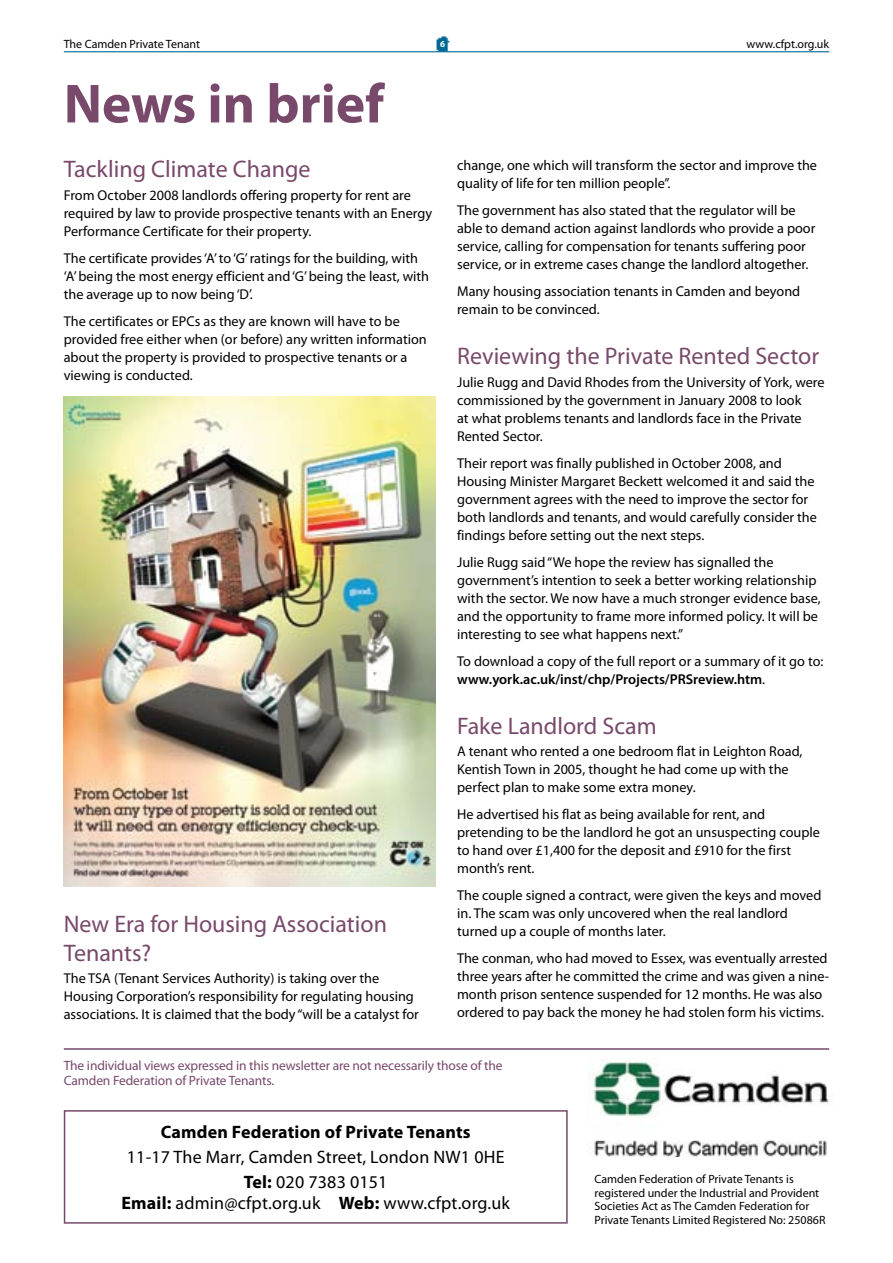
<style>
.page{position:relative;width:893px;height:1263px;background:#fff}
.page>*{position:absolute;margin:0;border:0;box-sizing:border-box;transform-origin:0 0}
.t1{font:700 55.5px "Myriad Pro";color:#78496a}
.t2{font:24px/28.5px "Myriad Pro";color:#78496a}
.t3{font:18px/25.2px "Myriad Pro";letter-spacing:.01em;color:#000;text-align:center}
.t4{font:700 18px "Myriad Pro";letter-spacing:.01em;color:#000}
.t5{font:14.25px/18px "Myriad Pro";color:#000}
.t6{font:13.5px/15px "Myriad Pro";letter-spacing:-.01em;color:#78496a}
.t7{font:12px/13.5px "Myriad Pro";color:#000}
.t8{font:700 9px "Myriad Pro";color:#fff}
.s1{font-weight:600}
.s2{font-weight:700}
</style>
<div class="page">
<img style="left:436px;top:36px;width:13px;height:15px">
<hr style="left:64px;top:51px;width:765px;height:1px;background:#006892">
<img style="left:64px;top:397px;width:372px;height:489px">
<hr style="left:64px;top:1048px;width:765px;height:2px;background:#78496a">
<div style="left:64px;top:1110px;width:504px;height:114px;border:2px solid #78496a"></div>
<img style="left:589px;top:1061px;width:240px;height:95px">
<p class="t7" style="left:64px;top:37px;width:138px">The Camden Private Tenant</p>
<p class="t8" style="left:440px;top:38px;width:6px">6</p>
<p class="t7" style="left:747px;top:37px;width:84px">www.cfpt.org.uk</p>
<h1 class="t1" style="left:64px;top:68px;width:322px">News in brief</h1>
<p class="t5" style="left:457px;top:156px;width:361px">change, one which will transform the sector and improve the quality of life for ten million people”.</p>
<p class="t5" style="left:457px;top:201px;width:360px">The government has also stated that the regulator will be able to demand action against landlords who provide a poor service, calling for compensation for tenants suffering poor service, or in extreme cases change the landlord altogether.</p>
<p class="t5" style="left:457px;top:282px;width:345px">Many housing association tenants in Camden and beyond remain to be convinced.</p>
<h2 class="t2" style="left:457px;top:342px;width:364px">Reviewing the Private Rented Sector</h2>
<p class="t5" style="left:457px;top:373px;width:369px">Julie Rugg and David Rhodes from the University of York, were commissioned by the government in January 2008 to look<br>at what problems tenants and landlords face in the Private Rented Sector.</p>
<p class="t5" style="left:457px;top:454px;width:361px">Their report was finally published in October 2008, and Housing Minister Margaret Beckett welcomed it and said the government agrees with the need to improve the sector for both landlords and tenants, and would carefully consider the findings before setting out the next steps.</p>
<p class="t5" style="left:457px;top:553px;width:365px">Julie Rugg said “We hope the review has signalled the government’s intention to seek a better working relationship with the sector. We now have a much stronger evidence base, and the opportunity to frame more informed policy. It will be interesting to see what happens next.”</p>
<p class="t5" style="left:457px;top:652px;width:368px">To download a copy of the full report or a summary of it go to: <span class="s1">www.york.ac.uk/inst/chp/Projects/PRSreview.htm</span>.</p>
<h2 class="t2" style="left:457px;top:711px;width:201px">Fake Landlord Scam</h2>
<p class="t5" style="left:457px;top:742px;width:347px">A tenant who rented a one bedroom flat in Leighton Road,<br>Kentish Town in 2005, thought he had come up with the perfect plan to make some extra money.</p>
<p class="t5" style="left:457px;top:805px;width:364px">He advertised his flat as being available for rent, and pretending to be the landlord he got an unsuspecting couple to hand over £1,400 for the deposit and £910 for the first month’s rent.</p>
<p class="t5" style="left:457px;top:886px;width:366px">The couple signed a contract, were given the keys and moved in. The scam was only uncovered when the real landlord turned up a couple of months later.</p>
<p class="t5" style="left:457px;top:949px;width:374px">The conman, who had moved to Essex, was eventually arrested three years after he committed the crime and was given a nine&shy;month prison sentence suspended for 12 months. He was also ordered to pay back the money he had stolen form his victims.</p>
<h2 class="t2" style="left:64px;top:155px;width:248px">Tackling Climate Change</h2>
<p class="t5" style="left:64px;top:186px;width:370px">From October 2008 landlords offering property for rent are required by law to provide prospective tenants with an Energy<br>Performance Certificate for their property.</p>
<p class="t5" style="left:64px;top:249px;width:367px">The certificate provides ‘A’ to ‘G’ ratings for the building, with ‘A’ being the most energy efficient and ‘G’ being the least, with the average up to now being ‘D’.</p>
<p class="t5" style="left:64px;top:312px;width:364px">The certificates or EPCs as they are known will have to be provided free either when (or before) any written information about the property is provided to prospective tenants or a viewing is conducted.</p>
<h2 class="t2" style="left:64px;top:909px;width:325px">New Era for Housing Association<br>Tenants?</h2>
<p class="t5" style="left:64px;top:969px;width:357px">The TSA (Tenant Services Authority) is taking over the<br>Housing Corporation’s responsibility for regulating housing associations. It is claimed that the body “will be a catalyst for</p>
<p class="t6" style="left:64px;top:1058px;width:440px">The individual views expressed in this newsletter are not necessarily those of the<br>Camden Federation of Private Tenants.</p>
<p class="t4" style="left:161px;top:1120px;width:311px">Camden Federation of Private Tenants</p>
<p class="t3" style="left:127px;top:1144px;width:379px">11-17 The Marr, Camden Street, London NW1 0HE<br><span class="s2">Tel:</span> 020 7383 0151</p>
<p class="t3" style="left:121px;top:1190px;width:390px"><span class="s2">Email:</span> admin@cfpt.org.uk <span class="s2">Web:</span> www.cfpt.org.uk</p>
<p class="t7" style="left:595px;top:1172px;width:232px">Camden Federation of Private Tenants is registered under the Industrial and Provident Societies Act as The Camden Federation for Private Tenants Limited Registered No: 25086R</p>
</div>
